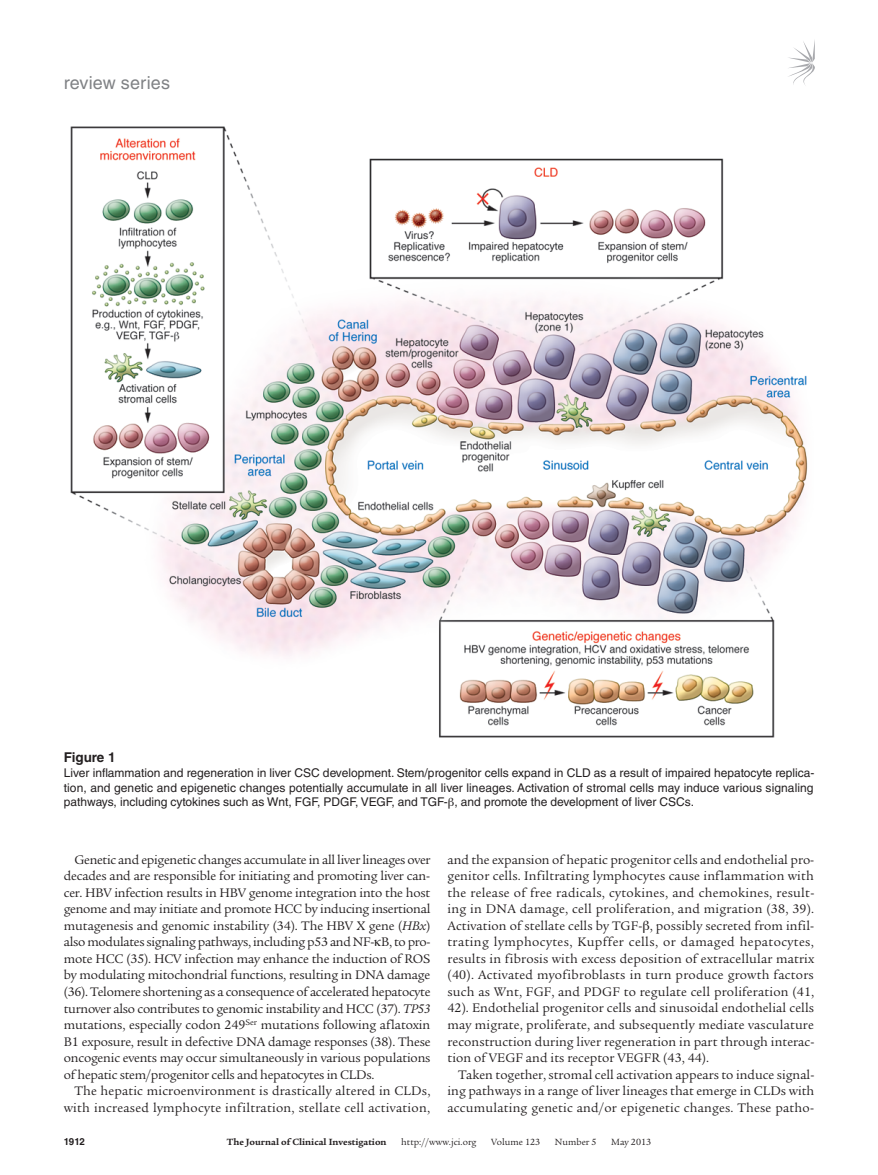
<style>
.page{position:relative;width:878px;height:1175px;background:#fff}
.page>*{position:absolute;margin:0;border:0;box-sizing:border-box;transform-origin:0 0}
.t1{font:18px "Helvetica LT Std";letter-spacing:.01em;color:#808285}
.t2{font:13.5px/16.5px "Legacy Serif Std";letter-spacing:.015em;color:#231f20;text-align:justify}
.t3{font:700 13.5px "Helvetica LT Std";color:#231f20}
.t4{font:12px/14.7px "Helvetica LT Std";color:#231f20;text-align:justify}
.t5{font:9.75px "Legacy Serif Std";color:#231f20}
.t6{font:700 9.75px "Legacy Serif Std";color:#231f20}
.t7{font:700 9.75px "Helvetica LT Std";color:#231f20}
.s1{font-style:italic}
</style>
<div class="page">
<svg style="left:788px;top:41px;width:26px;height:44px"></svg>
<img style="left:70px;top:126px;width:738px;height:612px">
<h1 class="t1" style="left:64px;top:73px;width:108px">review series</h1>
<p class="t3" style="left:64px;top:749px;width:53px">Figure 1</p>
<p class="t4" style="left:64px;top:765px;width:752px">Liver inflammation and regeneration in liver CSC development. Stem/progenitor cells expand in CLD as a result of impaired hepatocyte replica&shy;tion, and genetic and epigenetic changes potentially accumulate in all liver lineages. Activation of stromal cells may induce various signaling pathways, including cytokines such as Wnt, FGF, PDGF, VEGF, and TGF- , and promote the development of liver CSCs.</p>
<p class="t2" style="left:64px;top:851px;width:368px;text-indent:11px">Genetic and epigenetic changes accumulate in all liver lineages over decades and are responsible for initiating and promoting liver can&shy;cer. HBV infection results in HBV genome integration into the host genome and may initiate and promote HCC by inducing insertional mutagenesis and genomic instability (34). The HBV X gene (<span class="s1">HBx</span>) also modulates signaling pathways, including p53 and NF- B, to pro&shy;mote HCC (35). HCV infection may enhance the induction of ROS by modulating mitochondrial functions, resulting in DNA damage (36). Telomere shortening as a consequence of accelerated hepatocyte turnover also contributes to genomic instability and HCC (37). <span class="s1">TP53 </span>mutations, especially codon 249<sup>Ser</sup> mutations following aflatoxin B1 exposure, result in defective DNA damage responses (38). These oncogenic events may occur simultaneously in various populations of hepatic stem/progenitor cells and hepatocytes in CLDs.</p>
<p class="t2" style="left:64px;top:1082px;width:368px;text-align:right">The hepatic microenvironment is drastically altered in CLDs, with increased lymphocyte infiltration, stellate cell activation,</p>
<p class="t2" style="left:447px;top:851px;width:368px">and the expansion of hepatic progenitor cells and endothelial pro&shy;genitor cells. Infiltrating lymphocytes cause inflammation with the release of free radicals, cytokines, and chemokines, result&shy;ing in DNA damage, cell proliferation, and migration (38, 39).<br>Activation of stellate cells by TGF- , possibly secreted from infil&shy;trating lymphocytes, Kupffer cells, or damaged hepatocytes, results in fibrosis with excess deposition of extracellular matrix (40). Activated myofibroblasts in turn produce growth factors such as Wnt, FGF, and PDGF to regulate cell proliferation (41, 42). Endothelial progenitor cells and sinusoidal endothelial cells may migrate, proliferate, and subsequently mediate vasculature reconstruction during liver regeneration in part through interac&shy;tion of VEGF and its receptor VEGFR (43, 44).</p>
<p class="t2" style="left:447px;top:1066px;width:368px;text-indent:11px">Taken together, stromal cell activation appears to induce signal&shy;ing pathways in a range of liver lineages that emerge in CLDs with accumulating genetic and/or epigenetic changes. These patho-</p>
<p class="t7" style="left:64px;top:1135px;width:23px">1912</p>
<p class="t6" style="left:227px;top:1135px;width:161px">The Journal of Clinical Investigation</p>
<p class="t5" style="left:401px;top:1136px;width:77px">http://www.jci.org</p>
<p class="t5" style="left:491px;top:1136px;width:50px">Volume 123</p>
<p class="t5" style="left:555px;top:1136px;width:43px">Number 5</p>
<p class="t5" style="left:611px;top:1136px;width:41px">May 2013</p>
</div>
